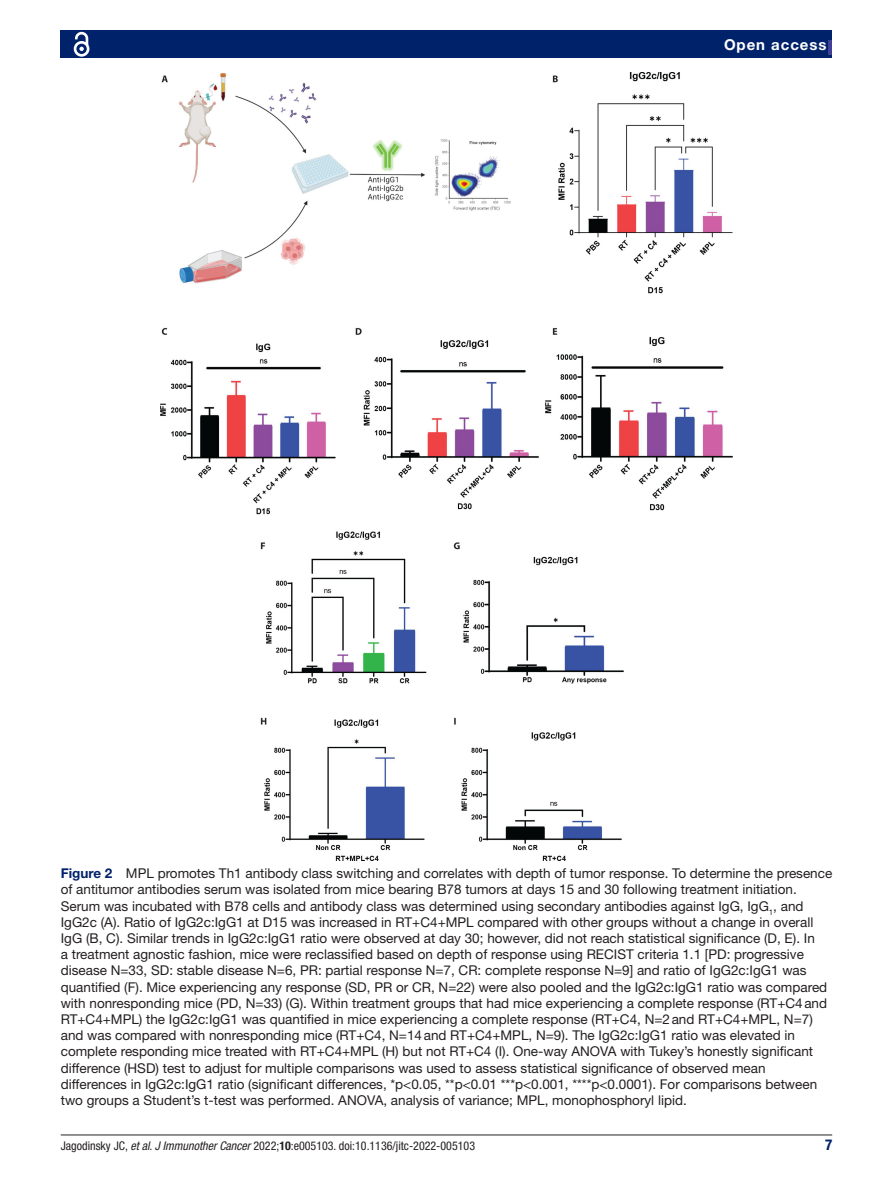
<style>
.page{position:relative;width:893px;height:1191px;background:#fff}
.page>*{position:absolute;margin:0;border:0;box-sizing:border-box;transform-origin:0 0}
.t1{font:700 15px "Helvetica Neue LT Std";letter-spacing:.065em;color:#fff}
.t2{font:700 condensed 15px "Helvetica Neue LT Std";color:#00226b}
.t3{font:13.5px/16.2px "Helvetica Neue LT Std";color:#231f20}
.t4{font:condensed 12px "Helvetica Neue LT Std";color:#231f20}
.s1{font-weight:700;color:#00226b}
.s2{font-style:italic}
.s3{font-weight:700}
</style>
<div class="page">
<hr style="left:61px;top:1134px;width:771px;height:1px;background:#231f20">
<div style="left:61px;top:31px;width:771px;height:27px;background:#00226b"></div>
<hr style="left:828px;top:40px;width:4px;height:15px;background:#414099">
<svg style="left:73px;top:31px;width:17px;height:26px"></svg>
<img style="left:160px;top:73px;width:573px;height:787px">
<p class="t1" style="left:724px;top:35px;width:104px">Open access</p>
<p class="t3" style="left:61px;top:865px;width:773px"><span class="s1">Figure 2</span> MPL promotes Th1 antibody class switching and correlates with depth of tumor response. To determine the presence of antitumor antibodies serum was isolated from mice bearing B78 tumors at days 15 and 30 following treatment initiation.<br>Serum was incubated with B78 cells and antibody class was determined using secondary antibodies against IgG, IgG<sub>1</sub>, and IgG2c (A). Ratio of IgG2c:IgG1 at D15 was increased in RT+C4+MPL compared with other groups without a change in overall IgG (B, C). Similar trends in IgG2c:IgG1 ratio were observed at day 30; however, did not reach statistical significance (D, E). In<br>a treatment agnostic fashion, mice were reclassified based on depth of response using RECIST criteria 1.1 [PD: progressive disease N=33, SD: stable disease N=6, PR: partial response N=7, CR: complete response N=9] and ratio of IgG2c:IgG1 was quantified (F). Mice experiencing any response (SD, PR or CR, N=22) were also pooled and the IgG2c:IgG1 ratio was compared with nonresponding mice (PD, N=33) (G). Within treatment groups that had mice experiencing a complete response (RT+C4and RT+C4+MPL) the IgG2c:IgG1 was quantified in mice experiencing a complete response (RT+C4, N=2and RT+C4+MPL, N=7) and was compared with nonresponding mice (RT+C4, N=14and RT+C4+MPL, N=9). The IgG2c:IgG1 ratio was elevated in complete responding mice treated with RT+C4+MPL (H) but not RT+C4 (I). One-way ANOVA with Tukey’s honestly significant difference (HSD) test to adjust for multiple comparisons was used to assess statistical significance of observed mean differences in IgG2c:IgG1 ratio (significant differences, *p&lt;0.05, **p&lt;0.01 ***p&lt;0.001, ****p&lt;0.0001). For comparisons between two groups a Student’s t-test was performed. ANOVA, analysis of variance; MPL, monophosphoryl lipid.</p>
<p class="t4" style="left:61px;top:1138px;width:416px">Jagodinsky JC, <span class="s2">et al</span>. <span class="s2">J Immunother Cancer</span> 2022;<span class="s3">10</span>:e005103. doi:10.1136/jitc-2022-005103</p>
<p class="t2" style="left:825px;top:1135px;width:9px">7</p>
</div>
